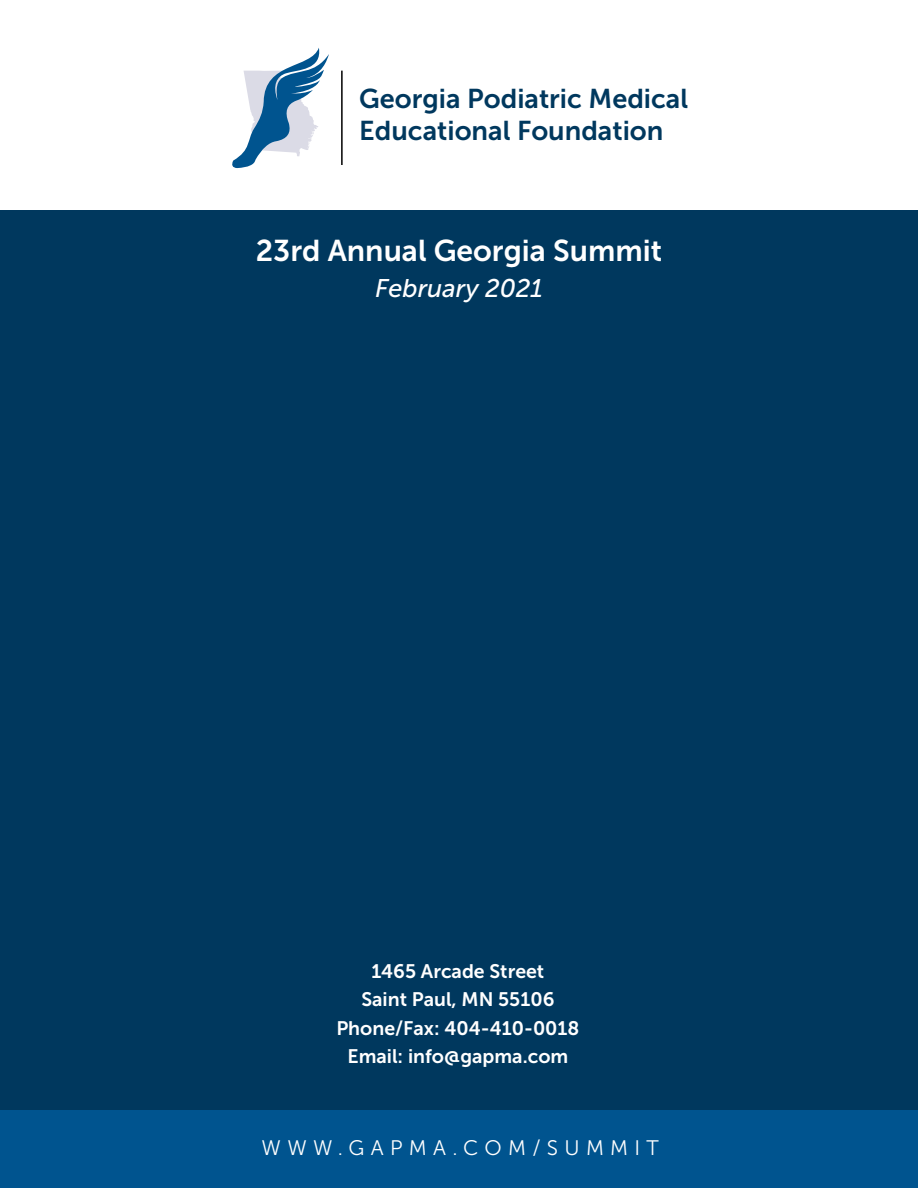
<style>
.page{position:relative;width:918px;height:1188px;background:#fff}
.page>*{position:absolute;margin:0;border:0;box-sizing:border-box;transform-origin:0 0}
.t1{font:30px "Museo Sans 700";color:#fff}
.t2{font:27.15px/32.5px "Museo Sans 700";color:#00385e}
.t3{font:italic 25.5px "Museo Sans 500";color:#fff}
.t4{font:21px "Museo Sans 300";letter-spacing:.3em;color:#fff}
.t5{font:19.5px "Museo Sans 700";color:#fff}
</style>
<div class="page">
<div style="left:0;top:211px;width:918px;height:977px;background:#00385e"></div>
<div style="left:0;top:1110px;width:918px;height:78px;background:#00548f"></div>
<svg style="left:232px;top:48px;width:97px;height:120px"></svg>
<hr style="left:341px;top:71px;width:2px;height:94px;background:#000">
<h2 class="t2" style="left:359px;top:82px;width:330px">Georgia Podiatric Medical<br>Educational Foundation</h2>
<p class="t1" style="left:256px;top:234px;width:408px">23rd Annual Georgia Summit</p>
<p class="t3" style="left:375px;top:274px;width:169px">February 2021</p>
<p class="t5" style="left:372px;top:960px;width:174px">1465 Arcade Street</p>
<p class="t5" style="left:361px;top:989px;width:195px">Saint Paul, MN 55106</p>
<p class="t5" style="left:336px;top:1017px;width:245px">Phone/Fax: 404-410-0018</p>
<p class="t5" style="left:347px;top:1046px;width:222px">Email: info@gapma.com</p>
<p class="t4" style="left:262px;top:1137px;width:399px">WWW.GAPMA.COM/SUMMIT</p>
</div>
